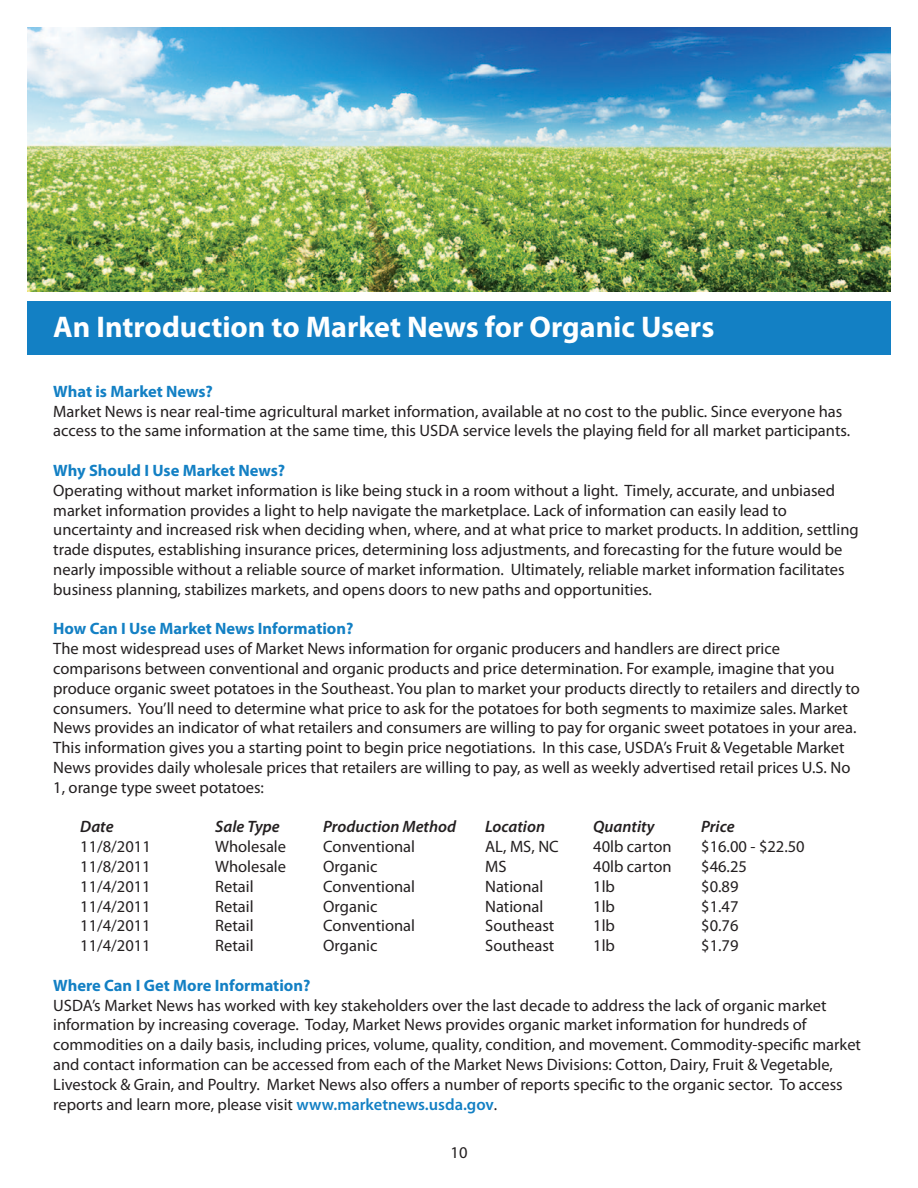
<style>
.page{position:relative;width:918px;height:1188px;background:#fff}
.page>*{position:absolute;margin:0;border:0;box-sizing:border-box;transform-origin:0 0}
.t1{font:700 30px "Myriad Pro";color:#fff}
.t2{font:16.5px/19.8px "Myriad Pro";color:#231f20}
.t3{font:700 16.5px "Myriad Pro";color:#1380c4}
.t4{font:italic 600 16.5px "Myriad Pro";color:#231f20}
.s1{font-weight:600;color:#1380c4}
</style>
<div class="page">
<div style="left:27px;top:301px;width:864px;height:54px;background:#1380c4"></div>
<img style="left:27px;top:27px;width:864px;height:265px">
<h1 class="t1" style="left:53px;top:307px;width:663px">An Introduction to Market News for Organic Users</h1>
<p class="t3" style="left:53px;top:380px;width:161px">What is Market News?</p>
<p class="t2" style="left:53px;top:401px;width:798px">Market News is near real-time agricultural market information, available at no cost to the public. Since everyone has access to the same information at the same time, this USDA service levels the playing field for all market participants.</p>
<p class="t3" style="left:53px;top:460px;width:233px">Why Should I Use Market News?</p>
<p class="t2" style="left:53px;top:480px;width:807px">Operating without market information is like being stuck in a room without a light. Timely, accurate, and unbiased market information provides a light to help navigate the marketplace. Lack of information can easily lead to uncertainty and increased risk when deciding when, where, and at what price to market products. In addition, settling trade disputes, establishing insurance prices, determining loss adjustments, and forecasting for the future would be nearly impossible without a reliable source of market information. Ultimately, reliable market information facilitates business planning, stabilizes markets, and opens doors to new paths and opportunities.</p>
<p class="t3" style="left:53px;top:618px;width:302px">How Can I Use Market News Information?</p>
<p class="t2" style="left:53px;top:638px;width:808px">The most widespread uses of Market News information for organic producers and handlers are direct price comparisons between conventional and organic products and price determination. For example, imagine that you produce organic sweet potatoes in the Southeast. You plan to market your products directly to retailers and directly to consumers. You’ll need to determine what price to ask for the potatoes for both segments to maximize sales. Market News provides an indicator of what retailers and consumers are willing to pay for organic sweet potatoes in your area.<br>This information gives you a starting point to begin price negotiations. In this case, USDA’s Fruit &amp; Vegetable Market News provides daily wholesale prices that retailers are willing to pay, as well as weekly advertised retail prices U.S. No 1, orange type sweet potatoes:</p>
<p class="t4" style="left:80px;top:816px;width:35px">Date</p>
<p class="t4" style="left:215px;top:816px;width:66px">Sale Type</p>
<p class="t4" style="left:323px;top:816px;width:134px">Production Method</p>
<p class="t4" style="left:485px;top:816px;width:61px">Location</p>
<p class="t4" style="left:593px;top:816px;width:63px">Quantity</p>
<p class="t4" style="left:701px;top:816px;width:35px">Price</p>
<p class="t2" style="left:80px;top:836px;width:72px">11/8/2011</p>
<p class="t2" style="left:215px;top:836px;width:72px">Wholesale</p>
<p class="t2" style="left:323px;top:836px;width:93px">Conventional</p>
<p class="t2" style="left:485px;top:836px;width:75px">AL, MS, NC</p>
<p class="t2" style="left:593px;top:836px;width:80px">40lb carton</p>
<p class="t2" style="left:701px;top:836px;width:105px">$16.00 - $22.50</p>
<p class="t2" style="left:80px;top:856px;width:72px">11/8/2011</p>
<p class="t2" style="left:215px;top:856px;width:72px">Wholesale</p>
<p class="t2" style="left:323px;top:856px;width:56px">Organic</p>
<p class="t2" style="left:485px;top:856px;width:23px">MS</p>
<p class="t2" style="left:593px;top:856px;width:80px">40lb carton</p>
<p class="t2" style="left:701px;top:856px;width:47px">$46.25</p>
<p class="t2" style="left:80px;top:876px;width:72px">11/4/2011</p>
<p class="t2" style="left:215px;top:876px;width:40px">Retail</p>
<p class="t2" style="left:323px;top:876px;width:93px">Conventional</p>
<p class="t2" style="left:485px;top:876px;width:60px">National</p>
<p class="t2" style="left:593px;top:876px;width:23px">1lb</p>
<p class="t2" style="left:701px;top:876px;width:39px">$0.89</p>
<p class="t2" style="left:80px;top:896px;width:72px">11/4/2011</p>
<p class="t2" style="left:215px;top:896px;width:40px">Retail</p>
<p class="t2" style="left:323px;top:896px;width:56px">Organic</p>
<p class="t2" style="left:485px;top:896px;width:60px">National</p>
<p class="t2" style="left:593px;top:896px;width:23px">1lb</p>
<p class="t2" style="left:701px;top:896px;width:39px">$1.47</p>
<p class="t2" style="left:80px;top:916px;width:72px">11/4/2011</p>
<p class="t2" style="left:215px;top:916px;width:40px">Retail</p>
<p class="t2" style="left:323px;top:916px;width:93px">Conventional</p>
<p class="t2" style="left:485px;top:916px;width:71px">Southeast</p>
<p class="t2" style="left:593px;top:916px;width:23px">1lb</p>
<p class="t2" style="left:701px;top:916px;width:39px">$0.76</p>
<p class="t2" style="left:80px;top:935px;width:72px">11/4/2011</p>
<p class="t2" style="left:215px;top:935px;width:40px">Retail</p>
<p class="t2" style="left:323px;top:935px;width:56px">Organic</p>
<p class="t2" style="left:485px;top:935px;width:71px">Southeast</p>
<p class="t2" style="left:593px;top:935px;width:23px">1lb</p>
<p class="t2" style="left:701px;top:935px;width:39px">$1.79</p>
<p class="t3" style="left:53px;top:974px;width:259px">Where Can I Get More Information?</p>
<p class="t2" style="left:53px;top:995px;width:809px">USDA’s Market News has worked with key stakeholders over the last decade to address the lack of organic market information by increasing coverage. Today, Market News provides organic market information for hundreds of commodities on a daily basis, including prices, volume, quality, condition, and movement. Commodity-specific market and contact information can be accessed from each of the Market News Divisions: Cotton, Dairy, Fruit &amp; Vegetable, Livestock &amp; Grain, and Poultry. Market News also offers a number of reports specific to the organic sector. To access reports and learn more, please visit <span class="s1">www.marketnews.usda.gov</span>.</p>
<p class="t2" style="left:451px;top:1143px;width:18px">10</p>
</div>
